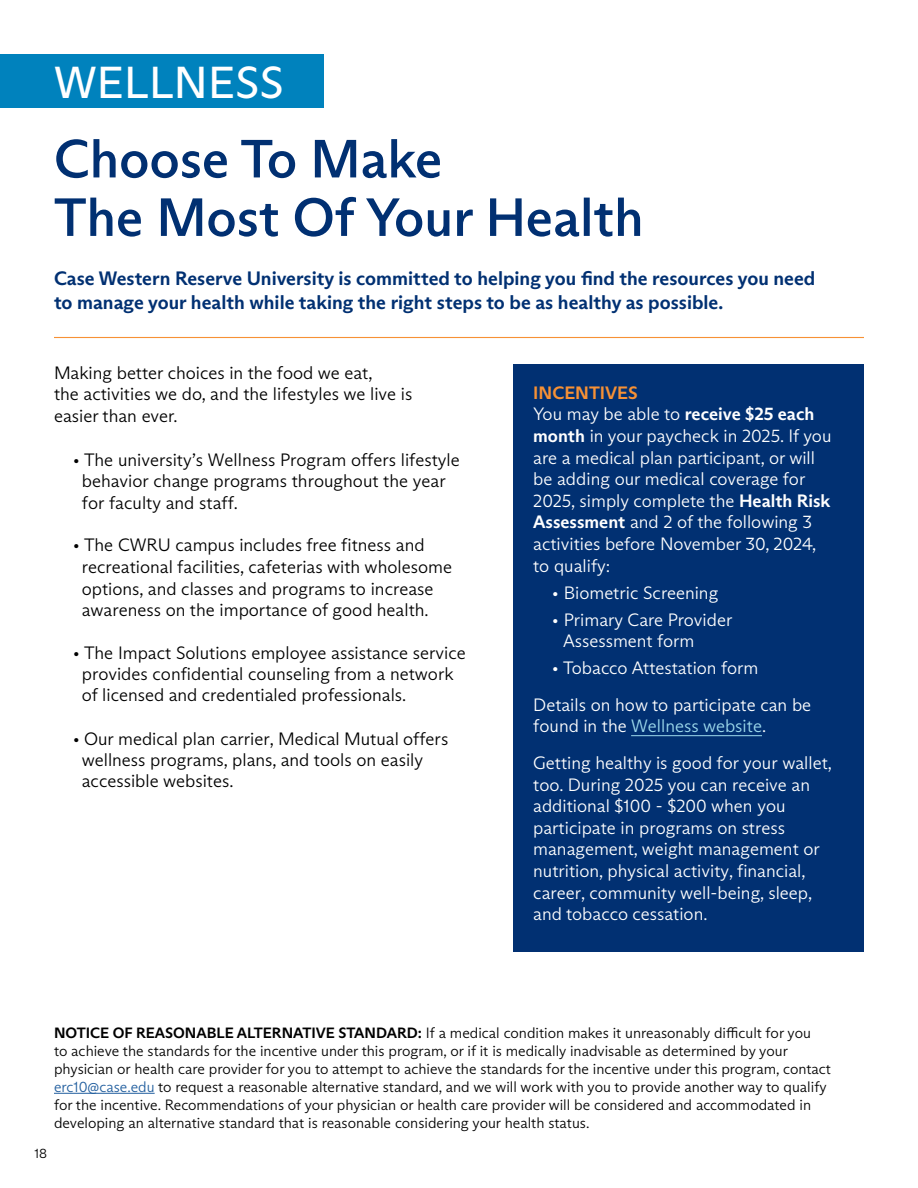
<style>
.page{position:relative;width:918px;height:1188px;background:#fff}
.page>*{position:absolute;margin:0;border:0;box-sizing:border-box;transform-origin:0 0}
.t1{font:500 54px/58.5px "ABC Arizona Sans";color:#013072}
.t2{font:45px "ABC Arizona Sans";letter-spacing:.01em;color:#fff}
.t3{font:700 19.5px/23.4px "ABC Arizona Sans";color:#013072}
.t4{font:300 18px/21.6px "ABC Arizona Sans";color:#fff}
.t5{font:300 18px/21.6px "ABC Arizona Sans";color:#000}
.t6{font:300 15px/18px "ABC Arizona Sans";color:#000}
.t7{font:300 13.5px "ABC Arizona Sans";color:#000}
.s1{font-weight:700;color:#f79135}
.s2{font-weight:700}
.s3{color:#9fdbed}
.s4{color:#215e9e}
</style>
<div class="page">
<hr style="left:54px;top:337px;width:810px;height:1px;background:#f79135">
<div style="left:0;top:54px;width:324px;height:54px;background:#0082bd"></div>
<div style="left:513px;top:364px;width:351px;height:588px;background:#013072"></div>
<hr style="left:54px;top:1093px;width:101px;height:1px;background:#215e9e">
<hr style="left:631px;top:735px;width:131px;height:1px;background:#9fdbed">
<h2 class="t2" style="left:54px;top:55px;width:231px">WELLNESS</h2>
<h1 class="t1" style="left:54px;top:130px;width:591px">Choose To Make<br>The Most Of Your Health</h1>
<p class="t3" style="left:54px;top:267px;width:763px">Case Western Reserve University is committed to helping you find the resources you need to manage your health while taking the right steps to be as healthy as possible.</p>
<p class="t5" style="left:54px;top:362px;width:360px">Making better choices in the food we eat,<br>the activities we do, and the lifestyles we live is easier than ever.</p>
<p class="t5" style="left:82px;top:449px;width:380px;text-indent:-9px">• The university’s Wellness Program offers lifestyle behavior change programs throughout the year for faculty and staff.</p>
<p class="t5" style="left:82px;top:535px;width:372px;text-indent:-9px">• The CWRU campus includes free fitness and recreational facilities, cafeterias with wholesome options, and classes and programs to increase awareness on the importance of good health.</p>
<p class="t5" style="left:82px;top:642px;width:386px;text-indent:-9px">• The Impact Solutions employee assistance service provides confidential counseling from a network of licensed and credentialed professionals.</p>
<p class="t5" style="left:82px;top:728px;width:368px;text-indent:-9px">• Our medical plan carrier, Medical Mutual offers wellness programs, plans, and tools on easily accessible websites.</p>
<p class="t4" style="left:533px;top:382px;width:300px"><span class="s1">INCENTIVES<br></span>You may be able to <span class="s2">receive $25 each month</span> in your paycheck in 2025. If you are a medical plan participant, or will be adding our medical coverage for<br>2025, simply complete the <span class="s2">Health Risk<br>Assessment</span> and 2 of the following 3 activities before November 30, 2024, to qualify:</p>
<p class="t4" style="left:552px;top:582px;width:168px">• Biometric Screening</p>
<p class="t4" style="left:563px;top:609px;width:171px;text-indent:-11px">• Primary Care Provider<br>Assessment form</p>
<p class="t4" style="left:533px;top:650px;width:280px;line-height:36.6px;text-indent:19px">• Tobacco Attestation form<br>Details on how to participate can be</p>
<p class="t4" style="left:533px;top:708px;width:300px;line-height:36.6px">found in the <span class="s3">Wellness website</span>.<br>Getting healthy is good for your wallet,</p>
<p class="t4" style="left:533px;top:774px;width:288px">too. During 2025 you can receive an additional $100 - $200 when you participate in programs on stress management, weight management or nutrition, physical activity, financial, career, community well-being, sleep, and tobacco cessation.</p>
<p class="t6" style="left:54px;top:1024px;width:779px"><span class="s2">NOTICE OF REASONABLE ALTERNATIVE STANDARD:</span> If a medical condition makes it unreasonably difficult for you<br>to achieve the standards for the incentive under this program, or if it is medically inadvisable as determined by your physician or health care provider for you to attempt to achieve the standards for the incentive under this program, contact <span class="s4">erc10@case.edu</span> to request a reasonable alternative standard, and we will work with you to provide another way to qualify for the incentive. Recommendations of your physician or health care provider will be considered and accommodated in developing an alternative standard that is reasonable considering your health status.</p>
<p class="t7" style="left:35px;top:1146px;width:14px">18</p>
</div>
